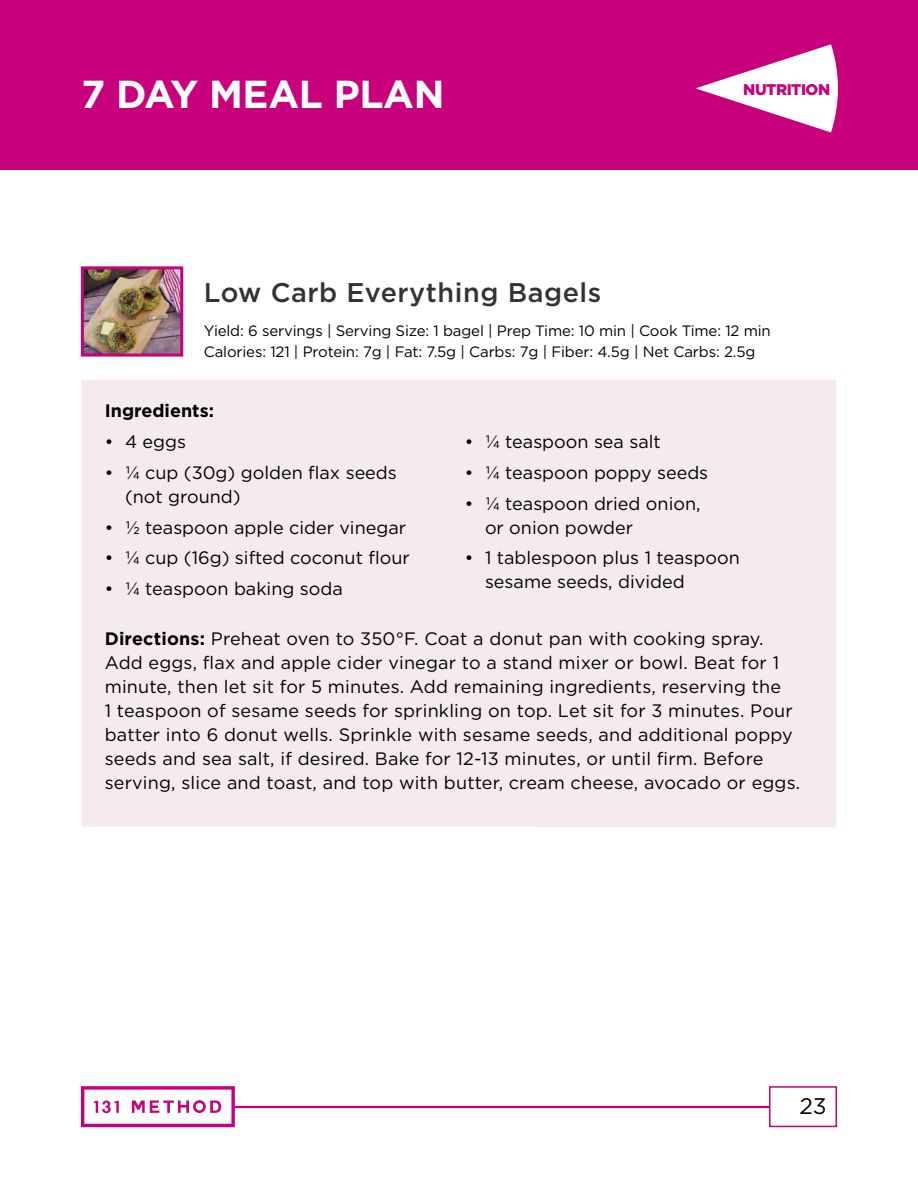
<style>
.page{position:relative;width:918px;height:1188px;background:#fff}
.page>*{position:absolute;margin:0;border:0;box-sizing:border-box;transform-origin:0 0}
.t1{font:700 39px "Gotham";letter-spacing:-.01em;color:#fff}
.t2{font:500 27px "Gotham";letter-spacing:.02em;color:#333}
.t3{font:22.5px "Gotham";color:#000}
.t4{font:18px/24px "Gotham";letter-spacing:.01em;color:#000}
.t5{font:700 18px "Gotham";color:#000}
.t6{font:900 15.45px "Gotham";letter-spacing:-.03em;color:#c9007b}
.t7{font:15px/21px "Gotham";letter-spacing:-.01em;color:#000}
.s1{font-weight:700}
</style>
<div class="page">
<div style="left:0;top:0;width:918px;height:170px;background:#c9007b"></div>
<hr style="left:235px;top:1106px;width:534px;height:2px;background:#c9007b">
<svg style="left:81px;top:1086px;width:154px;height:41px"></svg>
<div style="left:769px;top:1086px;width:68px;height:41px;border:2px solid #c9007b"></div>
<svg style="left:695px;top:44px;width:143px;height:88px"></svg>
<div style="left:82px;top:380px;width:754px;height:447px;background:#f5eaef"></div>
<img style="left:85px;top:270px;width:94px;height:83px">
<div style="left:81px;top:266px;width:102px;height:91px;border:3px solid #c9007b"></div>
<h1 class="t1" style="left:81px;top:68px;width:365px">7 DAY MEAL PLAN</h1>
<h2 class="t2" style="left:204px;top:275px;width:399px">Low Carb Everything Bagels</h2>
<p class="t6" style="left:743px;top:79px;width:88px">NUTRITION</p>
<p class="t7" style="left:204px;top:319px;width:569px">Yield: 6 servings | Serving Size: 1 bagel | Prep Time: 10 min | Cook Time: 12 min<br>Calories: 121 | Protein: 7g | Fat: 7.5g | Carbs: 7g | Fiber: 4.5g | Net Carbs: 2.5g</p>
<p class="t5" style="left:105px;top:399px;width:111px">Ingredients:</p>
<p class="t4" style="left:105px;top:429px;width:83px">• 4 eggs</p>
<p class="t4" style="left:125px;top:460px;width:273px;text-indent:-20px">• ¼ cup (30g) golden flax seeds (not ground)</p>
<p class="t4" style="left:105px;top:515px;width:303px">• ½ teaspoon apple cider vinegar</p>
<p class="t4" style="left:105px;top:546px;width:307px">• ¼ cup (16g) sifted coconut flour</p>
<p class="t4" style="left:105px;top:576px;width:239px">• ¼ teaspoon baking soda</p>
<p class="t4" style="left:465px;top:429px;width:198px">• ¼ teaspoon sea salt</p>
<p class="t4" style="left:465px;top:460px;width:245px">• ¼ teaspoon poppy seeds</p>
<p class="t4" style="left:485px;top:491px;width:217px;text-indent:-20px">• ¼ teaspoon dried onion, or onion powder</p>
<p class="t4" style="left:485px;top:546px;width:256px;text-indent:-20px">• 1 tablespoon plus 1 teaspoon sesame seeds, divided</p>
<p class="t4" style="left:105px;top:626px;width:697px"><span class="s1">Directions:</span> Preheat oven to 350°F. Coat a donut pan with cooking spray.<br>Add eggs, flax and apple cider vinegar to a stand mixer or bowl. Beat for 1 minute, then let sit for 5 minutes. Add remaining ingredients, reserving the<br>1 teaspoon of sesame seeds for sprinkling on top. Let sit for 3 minutes. Pour batter into 6 donut wells. Sprinkle with sesame seeds, and additional poppy seeds and sea salt, if desired. Bake for 12-13 minutes, or until firm. Before serving, slice and toast, and top with butter, cream cheese, avocado or eggs.</p>
<p class="t3" style="left:800px;top:1092px;width:28px">23</p>
</div>
